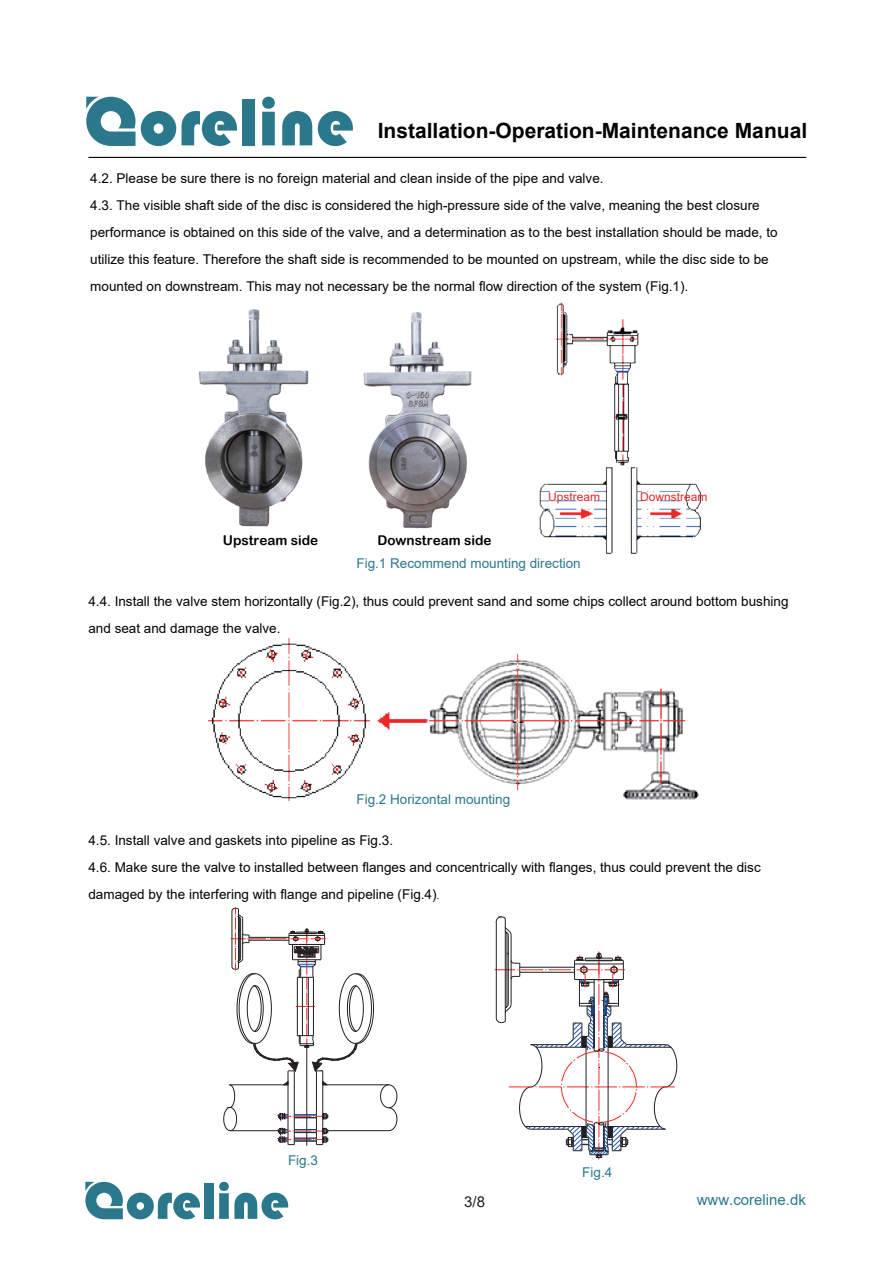
<style>
.page{position:relative;width:893px;height:1263px;background:#fff}
.page>*{position:absolute;margin:0;border:0;box-sizing:border-box;transform-origin:0 0}
.t1{font:700 21px "Arial";color:#030303}
.t2{font:15px "Arial";color:#2b788c}
.t3{font:15px "Arial";color:#231f20}
.t4{font:13.5px/27px "Arial";color:#030303}
.t5{font:13.5px "Arial";color:#2b788c}
.t6{font:13.5px "Arial Rounded MT Bold";color:#030303}
.t7{font:12px "Arial";color:#da2b2b}
.s1{font-family:"Adobe Song Std";font-weight:300}
</style>
<div class="page">
<svg style="left:86px;top:97px;width:49px;height:49px"></svg>
<svg style="left:141px;top:111px;width:35px;height:35px"></svg>
<svg style="left:182px;top:111px;width:55px;height:35px"></svg>
<div style="left:242px;top:99px;width:13px;height:46px;background:#2b788c"></div>
<svg style="left:262px;top:97px;width:13px;height:48px"></svg>
<svg style="left:282px;top:111px;width:30px;height:34px"></svg>
<svg style="left:318px;top:111px;width:35px;height:35px"></svg>
<hr style="left:88px;top:157px;width:718px;height:1px;background:#030303">
<svg style="left:85px;top:1182px;width:115px;height:37px"></svg>
<div style="left:204px;top:1184px;width:10px;height:35px;background:#2b788c"></div>
<svg style="left:219px;top:1182px;width:69px;height:37px"></svg>
<img style="left:199px;top:309px;width:110px;height:218px">
<img style="left:363px;top:312px;width:109px;height:217px">
<img style="left:539px;top:302px;width:162px;height:252px">
<img style="left:207px;top:638px;width:492px;height:164px">
<hr style="left:507px;top:934px;width:1px;height:71px;background:#231f20">
<hr style="left:505px;top:918px;width:1px;height:103px;background:#231f20">
<hr style="left:496px;top:921px;width:1px;height:97px;background:#231f20">
<hr style="left:511px;top:935px;width:1px;height:69px;background:#231f20">
<hr style="left:508px;top:935px;width:1px;height:69px;background:#231f20">
<svg style="left:496px;top:916px;width:15px;height:19px"></svg>
<svg style="left:495px;top:950px;width:182px;height:209px"></svg>
<hr style="left:288px;top:1071px;width:1px;height:73px;background:#231f20">
<hr style="left:322px;top:1071px;width:1px;height:73px;background:#231f20">
<hr style="left:323px;top:1084px;width:66px;height:1px;background:#231f20">
<hr style="left:328px;top:1130px;width:61px;height:1px;background:#231f20">
<hr style="left:294px;top:1071px;width:1px;height:73px;background:#231f20">
<hr style="left:316px;top:1071px;width:1px;height:73px;background:#231f20">
<svg style="left:223px;top:1084px;width:14px;height:47px"></svg>
<svg style="left:380px;top:1084px;width:17px;height:47px"></svg>
<hr style="left:306px;top:1048px;width:1px;height:98px;background:#231f20">
<svg style="left:278px;top:1128px;width:50px;height:18px"></svg>
<svg style="left:278px;top:1113px;width:50px;height:8px"></svg>
<svg style="left:231px;top:907px;width:143px;height:165px"></svg>
<hr style="left:231px;top:1130px;width:47px;height:1px;background:#231f20">
<hr style="left:229px;top:1084px;width:59px;height:1px;background:#231f20">
<h1 class="t1" style="left:378px;top:115px;width:431px">Installation-Operation-Maintenance Manual</h1>
<p class="t4" style="left:90px;top:165px;width:689px">4.2. Please be sure there is no foreign material and clean inside of the pipe and valve.<br>4.3. The visible shaft side of the disc is considered the high-pressure side of the valve, meaning the best closure performance is obtained on this side of the valve, and a determination as to the best installation should be made, to utilize this feature. Therefore the shaft side is recommended to be mounted on upstream, while the disc side to be mounted on downstream. This may not necessary be the normal flow direction of the system (Fig.1).</p>
<p class="t6" style="left:223px;top:532px;width:97px">Upstream side</p>
<p class="t6" style="left:377px;top:532px;width:116px">Downstream side</p>
<p class="t7" style="left:548px;top:488px;width:54px">Upstream</p>
<p class="t7" style="left:640px;top:488px;width:69px">Downstream</p>
<p class="t5" style="left:356px;top:553px;width:226px">Fig.1 Recommend mounting direction</p>
<p class="t4" style="left:88px;top:587px;width:702px">4.4. Install the valve stem horizontally (Fig.2), thus could prevent sand and some chips collect around bottom bushing and seat and damage the valve.</p>
<p class="t5" style="left:356px;top:790px;width:155px">Fig.2 Horizontal mounting</p>
<p class="t4" style="left:88px;top:826px;width:674px">4.5. Install valve and gaskets into pipeline as Fig.3.<br>4.6. Make sure the valve to installed between flanges and concentrically with flanges, thus could prevent the disc damaged by the interfering with flange and pipeline (Fig.4)<span class="s1">.</span></p>
<p class="t5" style="left:288px;top:1151px;width:32px">Fig.3</p>
<p class="t5" style="left:582px;top:1163px;width:32px">Fig.4</p>
<p class="t3" style="left:464px;top:1191px;width:22px">3/8</p>
<p class="t2" style="left:697px;top:1189px;width:111px">www.coreline.dk</p>
</div>
